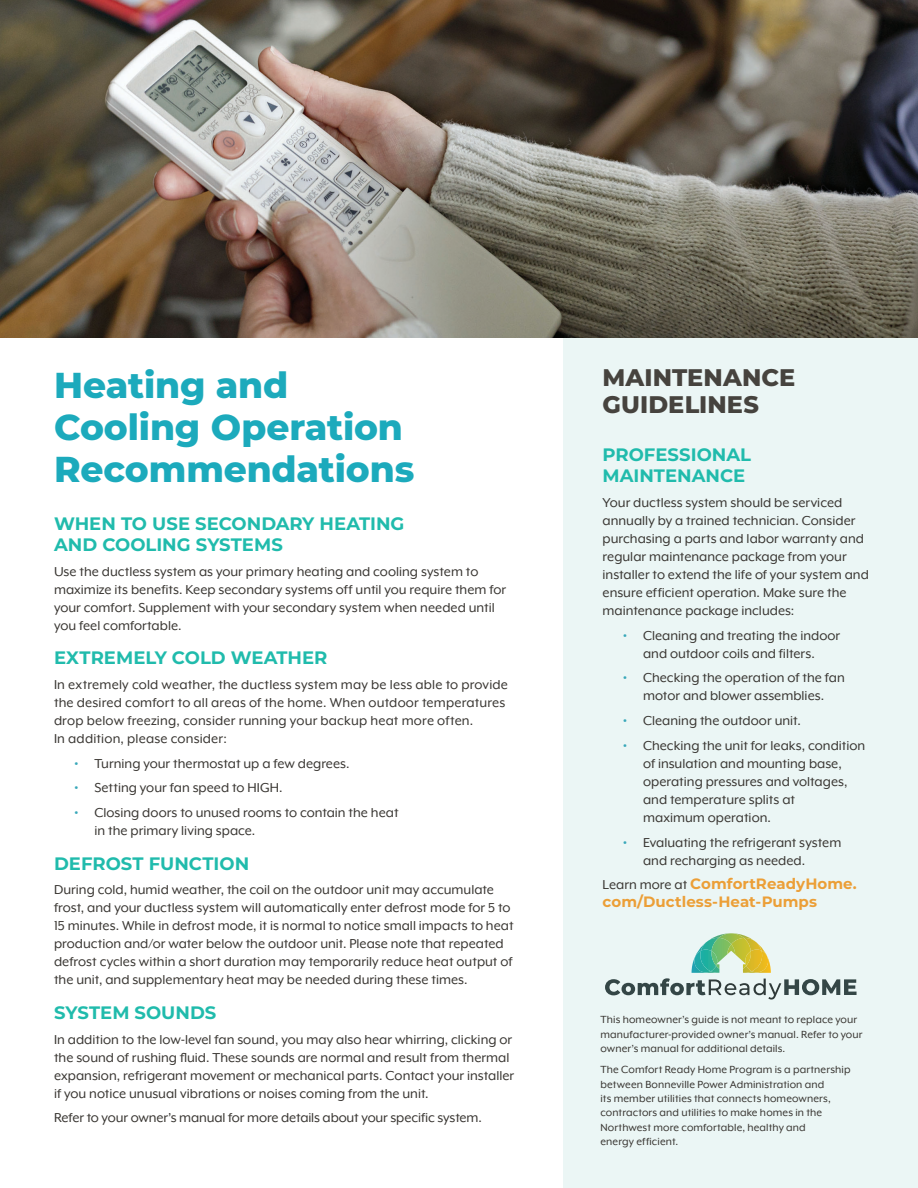
<style>
.page{position:relative;width:918px;height:1188px;background:#fff}
.page>*{position:absolute;margin:0;border:0;box-sizing:border-box;transform-origin:0 0}
.t1{font:800 36px/42px "Montserrat";letter-spacing:-.005em;color:#1caabc}
.t2{font:800 24px/27px "Montserrat";letter-spacing:.005em;color:#46433e}
.t3{font:700 18px/21px "Montserrat";color:#20bbac}
.t4{font:15px/18px "Mr Eaves XL Mod OT";color:#383531}
.t5{font:700 15px/18px "Montserrat";letter-spacing:.005em;color:#ec9f37}
.t6{font:12px/14.4px "Mr Eaves XL Mod OT";letter-spacing:.01em;color:#383531}
.s1{font-family:"Mr Eaves Mod OT";font-size:18px;color:#39a8ba}
.s2{font-family:"Mr Eaves XL Mod OT";font-weight:400;color:#383531}
</style>
<div class="page">
<div style="left:564px;top:338px;width:354px;height:850px;background:#ebf6f5"></div>
<img style="left:0;top:0;width:918px;height:338px">
<svg style="left:605px;top:933px;width:252px;height:67px"></svg>
<h1 class="t1" style="left:54px;top:362px;width:362px">Heating and<br>Cooling Operation<br>Recommendations</h1>
<p class="t3" style="left:54px;top:512px;width:352px">WHEN TO USE SECONDARY HEATING<br>AND COOLING SYSTEMS</p>
<p class="t4" style="left:54px;top:562px;width:454px">Use the ductless system as your primary heating and cooling system to maximize its benefits. Keep secondary systems off until you require them for your comfort. Supplement with your secondary system when needed until you feel comfortable.</p>
<p class="t3" style="left:54px;top:646px;width:275px">EXTREMELY COLD WEATHER</p>
<p class="t4" style="left:54px;top:675px;width:456px">In extremely cold weather, the ductless system may be less able to provide the desired comfort to all areas of the home. When outdoor temperatures drop below freezing, consider running your backup heat more often.<br>In addition, please consider:</p>
<p class="t4" style="left:74px;top:754px;width:277px"><span class="s1">•</span> Turning your thermostat up a few degrees.</p>
<p class="t4" style="left:74px;top:779px;width:210px"><span class="s1">•</span> Setting your fan speed to HIGH.</p>
<p class="t4" style="left:94px;top:804px;width:306px;text-indent:-20px"><span class="s1">•</span> Closing doors to unused rooms to contain the heat in the primary living space.</p>
<p class="t3" style="left:54px;top:852px;width:197px">DEFROST FUNCTION</p>
<p class="t4" style="left:54px;top:881px;width:461px">During cold, humid weather, the coil on the outdoor unit may accumulate frost, and your ductless system will automatically enter defrost mode for 5 to 15 minutes. While in defrost mode, it is normal to notice small impacts to heat production and/or water below the outdoor unit. Please note that repeated defrost cycles within a short duration may temporarily reduce heat output of the unit, and supplementary heat may be needed during these times.</p>
<p class="t3" style="left:54px;top:1001px;width:164px">SYSTEM SOUNDS</p>
<p class="t4" style="left:54px;top:1030px;width:462px">In addition to the low-level fan sound, you may also hear whirring, clicking or the sound of rushing fluid. These sounds are normal and result from thermal expansion, refrigerant movement or mechanical parts. Contact your installer if you notice unusual vibrations or noises coming from the unit.</p>
<p class="t4" style="left:54px;top:1109px;width:429px">Refer to your owner’s manual for more details about your specific system.</p>
<h2 class="t2" style="left:603px;top:363px;width:194px">MAINTENANCE<br>GUIDELINES</h2>
<p class="t3" style="left:603px;top:443px;width:150px">PROFESSIONAL<br>MAINTENANCE</p>
<p class="t4" style="left:603px;top:493px;width:268px">Your ductless system should be serviced annually by a trained technician. Consider purchasing a parts and labor warranty and regular maintenance package from your installer to extend the life of your system and ensure efficient operation. Make sure the maintenance package includes:</p>
<p class="t4" style="left:623px;top:626px;width:219px;text-align:center"><span class="s1">•</span> Cleaning and treating the indoor and outdoor coils and filters.</p>
<p class="t4" style="left:623px;top:669px;width:223px;text-align:center"><span class="s1">•</span> Checking the operation of the fan motor and blower assemblies.</p>
<p class="t4" style="left:623px;top:712px;width:180px"><span class="s1">•</span> Cleaning the outdoor unit.</p>
<p class="t4" style="left:643px;top:736px;width:224px;text-indent:-20px"><span class="s1">•</span> Checking the unit for leaks, condition of insulation and mounting base, operating pressures and voltages, and temperature splits at<br>maximum operation.</p>
<p class="t4" style="left:643px;top:833px;width:200px;text-indent:-20px"><span class="s1">•</span> Evaluating the refrigerant system and recharging as needed.</p>
<p class="t5" style="left:603px;top:874px;width:256px"><span class="s2">Learn more at</span> ComfortReadyHome. com/Ductless-Heat-Pumps</p>
<p class="t6" style="left:600px;top:1012px;width:264px">This homeowner’s guide is not meant to replace your manufacturer-provided owner’s manual. Refer to your owner’s manual for additional details.</p>
<p class="t6" style="left:600px;top:1062px;width:252px">The Comfort Ready Home Program is a partnership between Bonneville Power Administration and<br>its member utilities that connects homeowners, contractors and utilities to make homes in the Northwest more comfortable, healthy and<br>energy efficient.</p>
</div>
